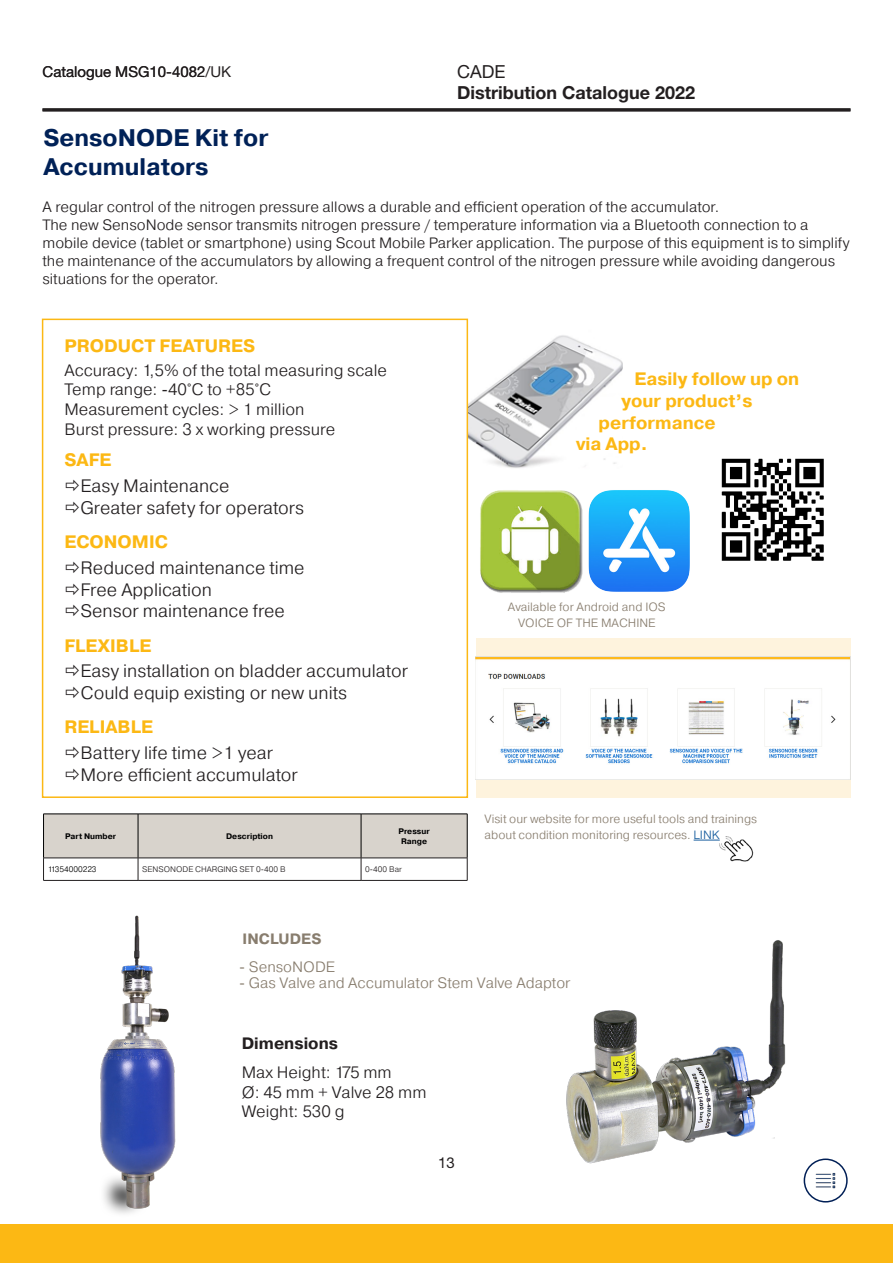
<style>
.page{position:relative;width:893px;height:1263px;background:#fff}
.page>*{position:absolute;margin:0;border:0;box-sizing:border-box;transform-origin:0 0}
.t1{font:700 24px/28.8px "Pragmatica";color:#002157}
.t2{font:300 18px "Pragmatica";color:#231f20}
.t3{font:700 18px "Pragmatica";color:#fcb814}
.t4{font:700 18px "Helvetica Neue LT Std";color:#231f20}
.t5{font:18px "Helvetica Neue LT Std";color:#231f20}
.t6{font:300 16.5px "Pragmatica";color:#231f20}
.t7{font:700 16.5px "Pragmatica";color:#231f20}
.t8{font:300 15px/18px "Pragmatica";color:#231f20}
.t9{font:300 15px "Pragmatica";color:#887d6e}
.t10{font:15px "Helvetica Neue LT Std";color:#231f20}
.t11{font:700 15px "Pragmatica";letter-spacing:.01em;color:#887d6e}
.t12{font:300 12px "Pragmatica";color:#887d6e}
.t13{font:300 8.1px "Pragmatica";color:#231f20}
.t14{font:700 8.1px/9.8px "Pragmatica";color:#000;text-align:center}
.t15{font:300 8.1px "Pragmatica";color:#000}
.s1{color:#175d9e}
</style>
<div class="page">
<div style="left:0;top:1224px;width:893px;height:39px;background:#fcb814"></div>
<hr style="left:43px;top:108px;width:807px;height:3px;background:#231f20">
<img style="left:100px;top:915px;width:76px;height:299px">
<img style="left:469px;top:335px;width:153px;height:133px">
<img style="left:721px;top:458px;width:103px;height:103px">
<img style="left:566px;top:940px;width:246px;height:238px">
<img style="left:480px;top:490px;width:210px;height:103px">
<div style="left:476px;top:638px;width:374px;height:160px;background:#fef3dd"></div>
<img style="left:476px;top:657px;width:374px;height:122px">
<img style="left:815px;top:1173px;width:21px;height:16px">
<div style="left:804px;top:1158px;width:44px;height:44px;border:2px solid #001f56;border-radius:50%"></div>
<div style="left:42px;top:319px;width:426px;height:479px;border:2px solid #fcb814"></div>
<svg style="left:694px;top:840px;width:23px;height:1px"></svg>
<svg style="left:43px;top:814px;width:425px;height:66px"></svg>
<hr style="left:43px;top:880px;width:95px;height:1px;background:#231f20">
<hr style="left:138px;top:880px;width:223px;height:1px;background:#231f20">
<hr style="left:361px;top:880px;width:106px;height:1px;background:#231f20">
<img style="left:717px;top:836px;width:37px;height:26px">
<p class="t10" style="left:43px;top:63px;width:190px">Catalogue MSG10-4082/UK</p>
<p class="t1" style="left:43px;top:123px;width:227px">SensoNODE Kit for<br>Accumulators</p>
<p class="t5" style="left:457px;top:61px;width:50px">CADE</p>
<p class="t4" style="left:457px;top:82px;width:239px">Distribution Catalogue 2022</p>
<p class="t8" style="left:43px;top:197px;width:678px">A regular control of the nitrogen pressure allows a durable and efficient operation of the accumulator.</p>
<p class="t8" style="left:43px;top:215px;width:809px">The new SensoNode sensor transmits nitrogen pressure / temperature information via a Bluetooth connection to a mobile device (tablet or smartphone) using Scout Mobile Parker application. The purpose of this equipment is to simplify the maintenance of the accumulators by allowing a frequent control of the nitrogen pressure while avoiding dangerous situations for the operator.</p>
<p class="t3" style="left:64px;top:334px;width:192px">PRODUCT FEATURES</p>
<p class="t6" style="left:64px;top:359px;width:324px">Accuracy: 1,5% of the total measuring scale</p>
<p class="t6" style="left:64px;top:379px;width:208px">Temp range: -40°C to +85°C</p>
<p class="t6" style="left:64px;top:399px;width:241px">Measurement cycles: &gt; 1 million</p>
<p class="t6" style="left:64px;top:419px;width:272px">Burst pressure: 3 x working pressure</p>
<p class="t3" style="left:64px;top:448px;width:48px">SAFE</p>
<p class="t2" style="left:80px;top:474px;width:151px">Easy Maintenance</p>
<p class="t2" style="left:80px;top:496px;width:225px">Greater safety for operators</p>
<p class="t3" style="left:64px;top:530px;width:105px">ECONOMIC</p>
<p class="t2" style="left:80px;top:556px;width:226px">Reduced maintenance time</p>
<p class="t2" style="left:80px;top:578px;width:133px">Free Application</p>
<p class="t2" style="left:80px;top:599px;width:206px">Sensor maintenance free</p>
<p class="t3" style="left:64px;top:634px;width:88px">FLEXIBLE</p>
<p class="t2" style="left:80px;top:660px;width:329px">Easy installation on bladder accumulator</p>
<p class="t2" style="left:80px;top:681px;width:268px">Could equip existing or new units</p>
<p class="t3" style="left:64px;top:715px;width:90px">RELIABLE</p>
<p class="t2" style="left:80px;top:742px;width:194px">Battery life time &gt;1 year</p>
<p class="t2" style="left:80px;top:763px;width:219px">More efficient accumulator</p>
<p class="t3" style="left:635px;top:367px;width:166px">Easily follow up on</p>
<p class="t3" style="left:621px;top:389px;width:133px">your product’s</p>
<p class="t3" style="left:599px;top:411px;width:119px">performance</p>
<p class="t3" style="left:576px;top:432px;width:73px">via App.</p>
<p class="t12" style="left:508px;top:599px;width:159px">Available for Android and IOS</p>
<p class="t12" style="left:518px;top:615px;width:139px">VOICE OF THE MACHINE</p>
<p class="t12" style="left:485px;top:811px;width:274px">Visit our website for more useful tools and trainings</p>
<p class="t14" style="left:398px;top:827px;width:33px">Pressur<br>Range</p>
<p class="t14" style="left:65px;top:831px;width:53px">Part Number</p>
<p class="t14" style="left:226px;top:831px;width:48px">Description</p>
<p class="t12" style="left:485px;top:827px;width:237px">about condition monitoring resources. <span class="s1">LINK</span></p>
<p class="t15" style="left:48px;top:864px;width:50px">11354000223</p>
<p class="t13" style="left:142px;top:864px;width:145px">SENSONODE CHARGING SET 0-400 B</p>
<p class="t13" style="left:365px;top:864px;width:38px">0-400 Bar</p>
<p class="t11" style="left:242px;top:929px;width:81px">INCLUDES</p>
<p class="t9" style="left:239px;top:957px;width:97px">- SensoNODE</p>
<p class="t9" style="left:239px;top:973px;width:333px">- Gas Valve and Accumulator Stem Valve Adaptor</p>
<p class="t7" style="left:242px;top:1033px;width:98px">Dimensions</p>
<p class="t6" style="left:242px;top:1061px;width:151px">Max Height: 175 mm</p>
<p class="t6" style="left:242px;top:1081px;width:186px">Ø: 45 mm + Valve 28 mm</p>
<p class="t6" style="left:242px;top:1101px;width:104px">Weight: 530 g</p>
<p class="t10" style="left:438px;top:1154px;width:18px">13</p>
</div>
